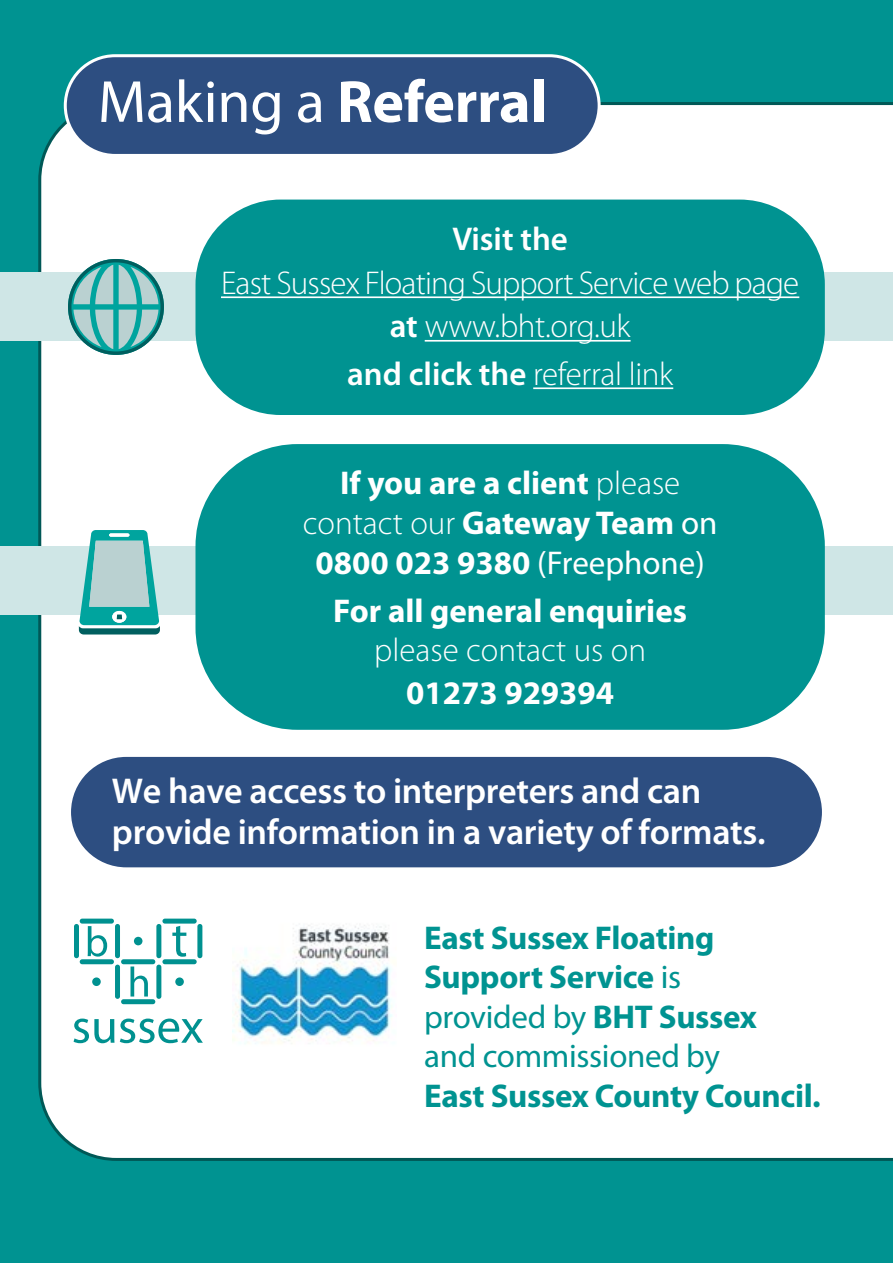
<style>
.page{position:relative;width:893px;height:1263px;background:#009391}
.page>*{position:absolute;margin:0;border:0;box-sizing:border-box;transform-origin:0 0}
.t1{font:700 60px "Myriad Pro";letter-spacing:-.005em;color:#fff}
.t2{font:600 36px/40.5px "Myriad Pro";letter-spacing:-.01em;color:#fff}
.t3{font:700 33px/39.6px "Myriad Pro";color:#fff;text-align:center}
.t4{font:700 33px/39.6px "Myriad Pro";letter-spacing:-.01em;color:#009391}
.t5{font:300 33px/43.5px "Myriad Pro";letter-spacing:-.02em;color:#fff;text-align:center}
.t6{font:300 33px "Myriad Pro";color:#fff}
.t7{font:600 33px "Myriad Pro";color:#fff}
.s1{font-weight:400}
.s2{font-weight:600}
.s3{font-weight:300}
</style>
<div class="page">
<div style="left:37px;top:102px;width:856px;height:1059px;background:#fff"></div>
<div style="left:65px;top:56px;width:534px;height:99px;background:#2d4e81;border-radius:50px"></div>
<div style="left:64px;top:54px;width:537px;height:103px;border:3px solid #fff;border-radius:50px"></div>
<div style="left:0;top:547px;width:893px;height:68px;background:#cfe6e6"></div>
<div style="left:195px;top:444px;width:630px;height:286px;background:#009391;border-radius:102px"></div>
<div style="left:0;top:273px;width:893px;height:68px;background:#cfe6e6"></div>
<div style="left:195px;top:200px;width:630px;height:215px;background:#009391;border-radius:85px"></div>
<svg style="left:68px;top:259px;width:96px;height:96px;background:#81c1bf"></svg>
<svg style="left:79px;top:530px;width:81px;height:104px;background:#7dc3c1"></svg>
<hr style="left:221px;top:296px;width:578px;height:2px;background:#fff">
<hr style="left:425px;top:340px;width:206px;height:2px;background:#fff">
<hr style="left:533px;top:387px;width:140px;height:2px;background:#fff">
<div style="left:197px;top:924px;width:5px;height:34px;background:#009190;border-radius:2px"></div>
<div style="left:156px;top:924px;width:5px;height:34px;background:#009190;border-radius:2px"></div>
<div style="left:156px;top:965px;width:5px;height:34px;background:#009190;border-radius:2px"></div>
<div style="left:115px;top:964px;width:5px;height:35px;background:#009190;border-radius:2px"></div>
<div style="left:115px;top:924px;width:5px;height:34px;background:#009190;border-radius:2px"></div>
<div style="left:74px;top:924px;width:5px;height:34px;background:#009190;border-radius:2px"></div>
<div style="left:134px;top:937px;width:8px;height:8px;background:#009190;border-radius:50%"></div>
<div style="left:92px;top:977px;width:9px;height:9px;background:#009190;border-radius:50%"></div>
<div style="left:175px;top:977px;width:9px;height:9px;background:#009190;border-radius:50%"></div>
<svg style="left:80px;top:918px;width:34px;height:46px"></svg>
<svg style="left:121px;top:959px;width:34px;height:45px"></svg>
<svg style="left:162px;top:918px;width:35px;height:46px"></svg>
<svg style="left:74px;top:1018px;width:40px;height:25px"></svg>
<svg style="left:120px;top:1018px;width:83px;height:25px"></svg>
<img style="left:233px;top:900px;width:163px;height:163px">
<div style="left:70px;top:755px;width:753px;height:114px;background:#2d4e81;border-radius:57px"></div>
<div style="left:68px;top:754px;width:757px;height:116px;border:3px solid #fff;border-radius:57px"></div>
<h1 class="t1" style="left:98px;top:63px;width:451px"><span class="s1">Making a</span> Referral</h1>
<p class="t7" style="left:452px;top:218px;width:117px">Visit the</p>
<p class="t5" style="left:221px;top:261px;width:580px">East Sussex Floating Support Service web page <span class="s2">at</span> www.bht.org.uk</p>
<p class="t5" style="left:347px;top:352px;width:328px"><span class="s2">and click the</span> referral link</p>
<p class="t3" style="left:303px;top:462px;width:416px">If you are a client <span class="s3">please contact our</span> Gateway Team <span class="s1">on<br></span>0800 023 9380 <span class="s1">(Freephone)</span></p>
<p class="t3" style="left:333px;top:590px;width:355px">For all general enquiries</p>
<p class="t6" style="left:374px;top:630px;width:273px">please contact us on</p>
<p class="t3" style="left:406px;top:672px;width:210px">01273 929394</p>
<p class="t2" style="left:112px;top:770px;width:655px">We have access to interpreters and can provide information in a variety of formats.</p>
<p class="t4" style="left:424px;top:917px;width:334px">East Sussex Floating<br>Support Service <span class="s1">is provided by</span> BHT Sussex <span class="s1">and commissioned by</span></p>
<p class="t4" style="left:424px;top:1075px;width:398px">East Sussex County Council.</p>
</div>
